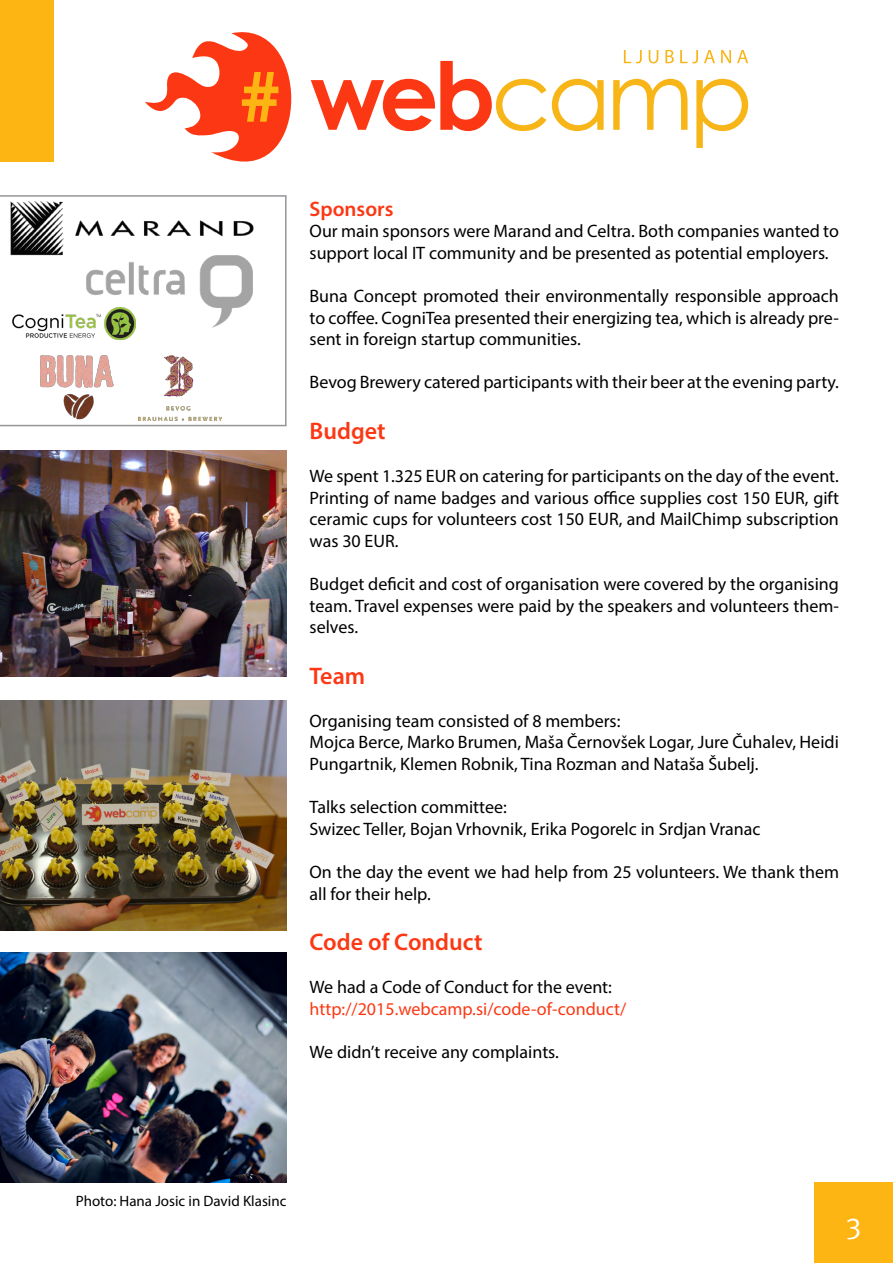
<style>
.page{position:relative;width:893px;height:1263px;background:#fff}
.page>*{position:absolute;margin:0;border:0;box-sizing:border-box;transform-origin:0 0}
.t1{font:30px "Meta Pro";color:#fff}
.t2{font:600 24px "Myriad Pro";color:#fc3814}
.t3{font:600 21px "Myriad Pro";color:#fc3814}
.t4{font:18px/21.6px "Myriad Pro";color:#000}
.t5{font:18px "Myriad Pro";color:#fc3814}
.t6{font:15px "Myriad Pro";color:#000}
</style>
<div class="page">
<svg style="left:552px;top:79px;width:52px;height:52px"></svg>
<svg style="left:613px;top:79px;width:74px;height:51px"></svg>
<svg style="left:696px;top:79px;width:52px;height:69px"></svg>
<svg style="left:624px;top:50px;width:18px;height:13px"></svg>
<svg style="left:649px;top:50px;width:9px;height:13px"></svg>
<svg style="left:665px;top:50px;width:9px;height:13px"></svg>
<svg style="left:680px;top:50px;width:18px;height:13px"></svg>
<svg style="left:704px;top:50px;width:11px;height:13px"></svg>
<svg style="left:721px;top:50px;width:10px;height:13px"></svg>
<svg style="left:737px;top:50px;width:11px;height:13px"></svg>
<svg style="left:145px;top:32px;width:401px;height:130px"></svg>
<div style="left:0;top:0;width:54px;height:162px;background:#fcb512"></div>
<div style="left:814px;top:1182px;width:79px;height:81px;background:#fcb512"></div>
<img style="left:0;top:450px;width:287px;height:227px">
<img style="left:0;top:701px;width:287px;height:229px">
<img style="left:0;top:952px;width:287px;height:230px">
<svg style="left:0;top:195px;width:287px;height:231px"></svg>
<img style="left:40px;top:355px;width:74px;height:66px">
<img style="left:138px;top:355px;width:83px;height:66px">
<img style="left:9px;top:200px;width:249px;height:57px">
<img style="left:73px;top:243px;width:192px;height:96px">
<img style="left:11px;top:307px;width:124px;height:32px">
<p class="t3" style="left:310px;top:195px;width:85px">Sponsors</p>
<p class="t4" style="left:310px;top:220px;width:531px">Our main sponsors were Marand and Celtra. Both companies wanted to support local IT community and be presented as potential employers.</p>
<p class="t4" style="left:310px;top:285px;width:531px;text-align:justify">Buna Concept promoted their environmentally responsible approach to coffee. CogniTea presented their energizing tea, which is already pre&shy;sent in foreign startup communities.</p>
<p class="t4" style="left:310px;top:371px;width:531px">Bevog Brewery catered participants with their beer at the evening party.</p>
<h2 class="t2" style="left:310px;top:415px;width:77px">Budget</h2>
<p class="t4" style="left:310px;top:465px;width:531px;text-align:justify">We spent 1.325 EUR on catering for participants on the day of the event.<br>Printing of name badges and various office supplies cost 150 EUR, gift ceramic cups for volunteers cost 150 EUR, and MailChimp subscription was 30 EUR.</p>
<p class="t4" style="left:310px;top:573px;width:531px;text-align:justify">Budget deficit and cost of organisation were covered by the organising team. Travel expenses were paid by the speakers and volunteers them&shy;selves.</p>
<h2 class="t2" style="left:310px;top:660px;width:57px">Team</h2>
<p class="t4" style="left:310px;top:710px;width:531px">Organising team consisted of 8 members:<br>Mojca Berce, Marko Brumen, Maša Černovšek Logar, Jure Čuhalev, Heidi<br>Pungartnik, Klemen Robnik, Tina Rozman and Nataša Šubelj.</p>
<p class="t4" style="left:310px;top:796px;width:453px">Talks selection committee:<br>Swizec Teller, Bojan Vrhovnik, Erika Pogorelc in Srdjan Vranac</p>
<p class="t4" style="left:310px;top:861px;width:531px">On the day the event we had help from 25 volunteers. We thank them all for their help.</p>
<h2 class="t2" style="left:310px;top:927px;width:174px">Code of Conduct</h2>
<p class="t4" style="left:310px;top:976px;width:304px">We had a Code of Conduct for the event:</p>
<p class="t5" style="left:310px;top:998px;width:318px">http://2015.webcamp.si/code-of-conduct/</p>
<p class="t4" style="left:310px;top:1041px;width:251px">We didn’t receive any complaints.</p>
<p class="t6" style="left:76px;top:1192px;width:212px">Photo: Hana Josic in David Klasinc</p>
<h1 class="t1" style="left:846px;top:1204px;width:17px">3</h1>
</div>
